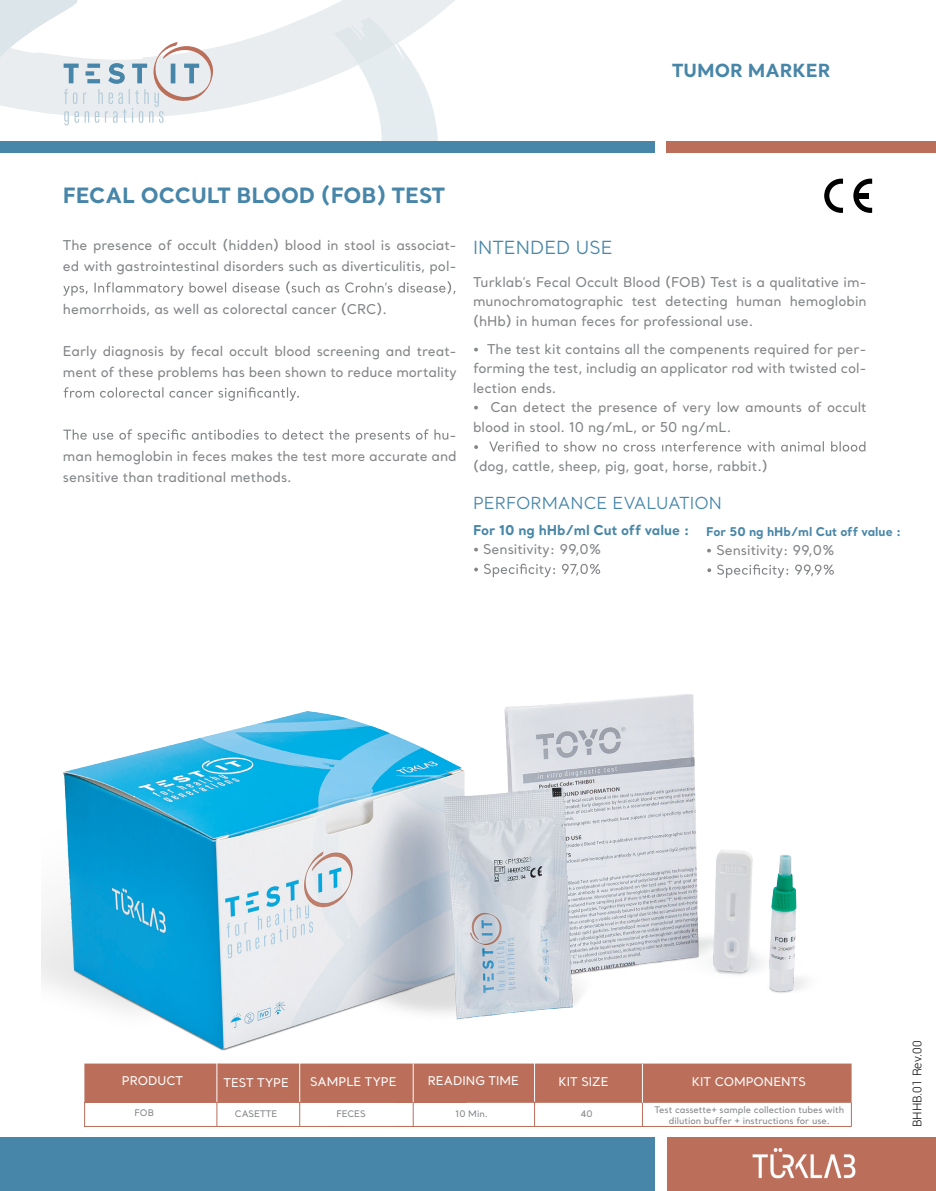
<style>
.page{position:relative;width:936px;height:1191px;background:#fff}
.page>*{position:absolute;margin:0;border:0;box-sizing:border-box;transform-origin:0 0}
.t1{font:700 21px "Santral";color:#4786a8}
.t2{font:700 18px "Santral";color:#4786a8}
.t3{font:16.5px "Santral";color:#4786a8}
.t4{font:500 13.5px/19.5px "Santral";color:#828487}
.t5{font:700 13.5px "Santral";color:#4786a8}
.t6{font:500 12px "Santral";color:#fff}
.t7{font:700 12px "Santral";color:#4786a8}
.t8{font:300 12px "Roboto";color:#000001}
.t9{font:500 9px/10.5px "Santral";color:#828487;text-align:center}
.s1{font-weight:400;font-size:18px;color:#4786a8}
</style>
<div class="page">
<svg style="left:214px;top:0;width:241px;height:110px"></svg>
<svg style="left:276px;top:0;width:162px;height:141px"></svg>
<div style="left:0;top:141px;width:654px;height:12px;background:#4786a8"></div>
<div style="left:666px;top:141px;width:269px;height:12px;background:#bb6f5a"></div>
<svg style="left:0;top:0;width:214px;height:125px"></svg>
<div style="left:0;top:1137px;width:654px;height:54px;background:#4786a8"></div>
<div style="left:666px;top:1137px;width:269px;height:54px;background:#bb6f5a"></div>
<img style="left:752px;top:1148px;width:104px;height:31px">
<svg style="left:63px;top:281px;width:392px;height:15px"></svg>
<svg style="left:64px;top:387px;width:235px;height:14px"></svg>
<svg style="left:63px;top:429px;width:385px;height:14px"></svg>
<svg style="left:474px;top:441px;width:391px;height:10px"></svg>
<svg style="left:474px;top:563px;width:126px;height:14px"></svg>
<svg style="left:84px;top:1118px;width:768px;height:9px"></svg>
<svg style="left:824px;top:179px;width:19px;height:34px"></svg>
<svg style="left:853px;top:179px;width:19px;height:34px"></svg>
<div style="left:856px;top:193px;width:12px;height:5px;background:#000001"></div>
<img style="left:41px;top:694px;width:811px;height:424px">
<svg style="left:707px;top:564px;width:126px;height:14px"></svg>
<h2 class="t2" style="left:672px;top:58px;width:160px">TUMOR MARKER</h2>
<h1 class="t1" style="left:63px;top:181px;width:383px">FECAL OCCULT BLOOD (FOB) TEST</h1>
<p class="t4" style="left:63px;top:235px;width:551px;line-height:21px">The presence of occult (hidden) blood in stool is associat- <span class="s1">INTENDED USE </span>ed with gastrointestinal disorders such as diverticulitis, pol-</p>
<p class="t4" style="left:63px;top:299px;width:325px">hemorrhoids, as well as colorectal cancer (CRC).</p>
<p class="t4" style="left:63px;top:340px;width:395px;line-height:21px">Early diagnosis by fecal occult blood screening and treat&shy;ment of these problems has been shown to reduce mortality</p>
<p class="t4" style="left:473px;top:272px;width:395px;text-align:justify">Turklab’s Fecal Occult Blood (FOB) Test is a qualitative im&shy;munochromatographic test detecting human hemoglobin (hHb) in human feces for professional use.</p>
<p class="t4" style="left:473px;top:339px;width:395px;text-align:justify">• The test kit contains all the compenents required for per&shy;forming the test, includig an applicator rod with twisted col&shy;lection ends.</p>
<p class="t4" style="left:473px;top:397px;width:395px">• Can detect the presence of very low amounts of occult blood in stool. 10 ng/mL, or 50 ng/mL.</p>
<p class="t4" style="left:473px;top:456px;width:296px">(dog, cattle, sheep, pig, goat, horse, rabbit.)</p>
<p class="t3" style="left:473px;top:492px;width:250px">PERFORMANCE EVALUATION</p>
<p class="t5" style="left:473px;top:520px;width:218px">For 10 ng hHb/ml Cut off value :</p>
<p class="t4" style="left:473px;top:539px;width:130px">• Sensitivity: 99,0%</p>
<p class="t4" style="left:63px;top:424px;width:395px;line-height:21px;text-align:justify;text-indent:386px">- man hemoglobin in feces makes the test more accurate and sensitive than traditional methods.</p>
<p class="t7" style="left:706px;top:523px;width:196px">For 50 ng hHb/ml Cut off value :</p>
<p class="t4" style="left:706px;top:540px;width:130px">• Sensitivity: 99,0%</p>
<p class="t6" style="left:122px;top:1073px;width:63px">PRODUCT</p>
<p class="t6" style="left:223px;top:1074px;width:67px">TEST TYPE</p>
<p class="t6" style="left:310px;top:1073px;width:88px">SAMPLE TYPE</p>
<p class="t6" style="left:427px;top:1073px;width:93px">READING TIME</p>
<p class="t6" style="left:558px;top:1073px;width:52px">KIT SIZE</p>
<p class="t6" style="left:691px;top:1074px;width:115px">KIT COMPONENTS</p>
<p class="t9" style="left:135px;top:1107px;width:21px">FOB</p>
<p class="t9" style="left:235px;top:1108px;width:44px">CASETTE</p>
<p class="t9" style="left:336px;top:1108px;width:31px">FECES</p>
<p class="t9" style="left:455px;top:1108px;width:34px">10 Min.</p>
<p class="t9" style="left:581px;top:1108px;width:13px">40</p>
<p class="t9" style="left:654px;top:1104px;width:191px">Test cassette+ sample collection tubes with dilution buffer + instructions for use.</p>
<p class="t8" style="left:909px;top:1127px;width:88px;rotate:-90deg">BHHB.01 Rev.00</p>
</div>
